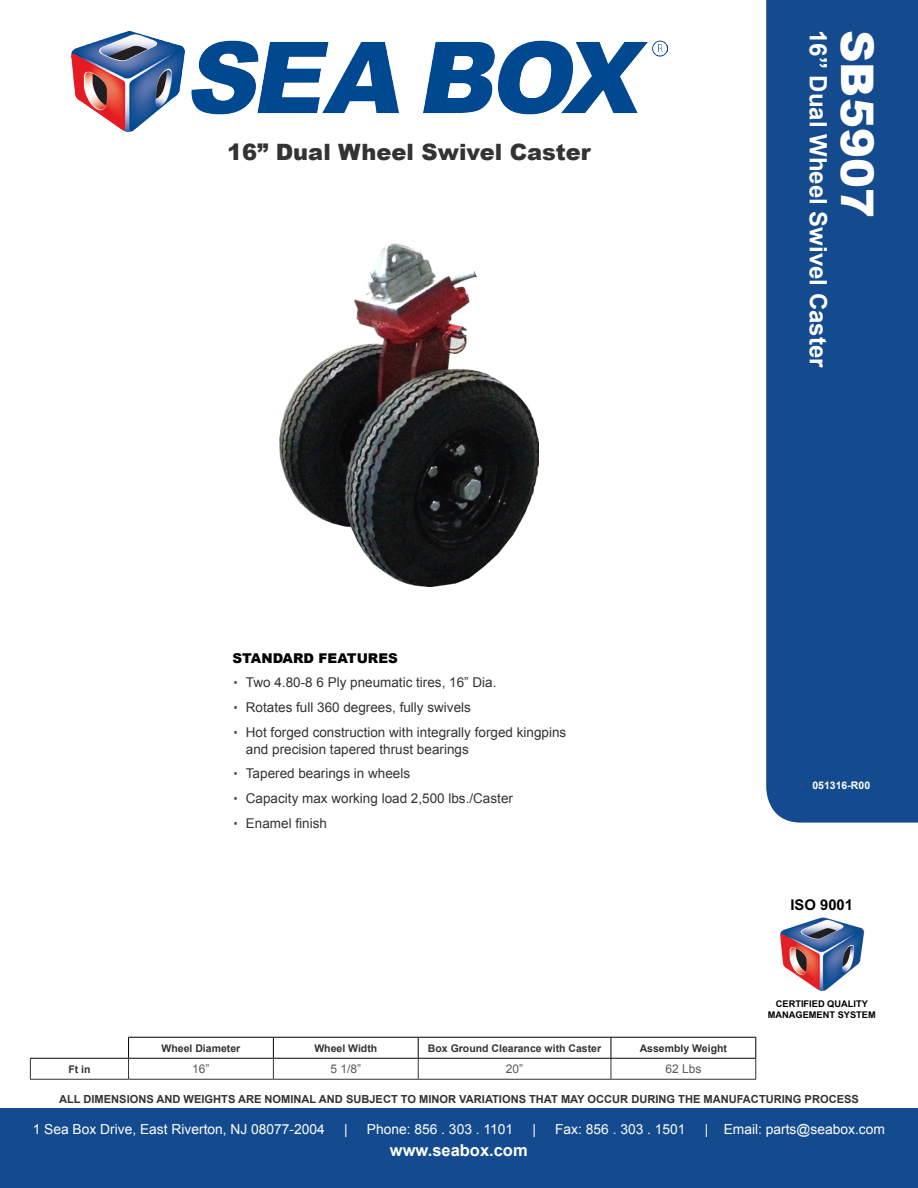
<style>
.page{position:relative;width:918px;height:1188px;background:#fff}
.page>*{position:absolute;margin:0;border:0;box-sizing:border-box;transform-origin:0 0}
.t1{font:900 45px "Arial";color:#fff}
.t2{font:700 24px "Arial";color:#fff}
.t3{font:900 22.5px "Arial";color:#333}
.t4{font:700 16.5px "Arial";color:#fff}
.t5{font:700 14.85px "Arial";color:#000}
.t6{font:13.8px "Arial";color:#fff}
.t7{font:13.5px/16.5px "Arial";color:#333}
.t8{font:900 13.5px "Arial";color:#000}
.t9{font:12px "Arial";color:#58595b}
.t10{font:700 11.1px "Arial";color:#333}
.t11{font:700 10.5px "Arial";color:#333}
.t12{font:700 10.5px "Arial";color:#fff}
.t13{font:700 9.3px/11.1px "Arial";color:#000;text-align:center}
.s1{font-family:"Arial Narrow";font-size:12.75px;color:#4a4a4d}
.s2{font-family:"Arial Narrow";font-weight:400;font-size:12.75px;color:#4a4a4d}
</style>
<div class="page">
<div style="left:766px;top:0;width:152px;height:823px;background:#144a8e"></div>
<img style="left:72px;top:31px;width:596px;height:101px">
<div style="left:0;top:1108px;width:918px;height:80px;background:#144a8e"></div>
<img style="left:780px;top:917px;width:85px;height:74px">
<hr style="left:30px;top:1079px;width:99px;height:1px;background:#333334">
<hr style="left:129px;top:1079px;width:144px;height:1px;background:#333334">
<hr style="left:273px;top:1079px;width:145px;height:1px;background:#333334">
<hr style="left:418px;top:1079px;width:193px;height:1px;background:#333334">
<hr style="left:611px;top:1079px;width:145px;height:1px;background:#333334">
<hr style="left:129px;top:1058px;width:144px;height:1px;background:#000">
<hr style="left:273px;top:1058px;width:145px;height:1px;background:#000">
<hr style="left:418px;top:1058px;width:193px;height:1px;background:#000">
<hr style="left:611px;top:1058px;width:145px;height:1px;background:#000">
<svg style="left:273px;top:1038px;width:1px;height:41px"></svg>
<svg style="left:418px;top:1038px;width:1px;height:41px"></svg>
<svg style="left:611px;top:1038px;width:1px;height:41px"></svg>
<svg style="left:755px;top:1038px;width:1px;height:41px"></svg>
<hr style="left:128px;top:1037px;width:145px;height:1px;background:#000">
<hr style="left:273px;top:1037px;width:145px;height:1px;background:#000">
<hr style="left:418px;top:1037px;width:193px;height:1px;background:#000">
<hr style="left:611px;top:1037px;width:145px;height:1px;background:#000">
<svg style="left:30px;top:1059px;width:1px;height:20px"></svg>
<svg style="left:128px;top:1038px;width:1px;height:41px"></svg>
<hr style="left:30px;top:1058px;width:99px;height:1px;background:#000">
<img style="left:280px;top:243px;width:259px;height:344px">
<h3 class="t3" style="left:227px;top:136px;width:365px">16” Dual Wheel Swivel Caster</h3>
<h2 class="t2" style="left:834px;top:30px;width:339px;rotate:90deg">16” Dual Wheel Swivel Caster</h2>
<h1 class="t1" style="left:890px;top:30px;width:189px;rotate:90deg">SB5907</h1>
<p class="t8" style="left:232px;top:648px;width:167px">STANDARD FEATURES</p>
<p class="t7" style="left:234px;top:675px;width:264px"><span class="s1">•</span> Two 4.80-8 6 Ply pneumatic tires, 16” Dia.</p>
<p class="t7" style="left:234px;top:699px;width:239px"><span class="s1">•</span> Rotates full 360 degrees, fully swivels</p>
<p class="t7" style="left:246px;top:724px;width:322px;text-indent:-12px"><span class="s1">•</span> Hot forged construction with integrally forged kingpins and precision tapered thrust bearings</p>
<p class="t7" style="left:234px;top:766px;width:178px"><span class="s1">•</span> Tapered bearings in wheels</p>
<p class="t7" style="left:234px;top:790px;width:281px"><span class="s1">•</span> Capacity max working load 2,500 lbs./Caster</p>
<p class="t7" style="left:234px;top:815px;width:95px"><span class="s1">•</span> Enamel finish</p>
<p class="t11" style="left:162px;top:1041px;width:80px">Wheel Diameter</p>
<p class="t11" style="left:314px;top:1041px;width:64px">Wheel Width</p>
<p class="t11" style="left:428px;top:1041px;width:175px">Box Ground Clearance with Caster</p>
<p class="t11" style="left:640px;top:1041px;width:89px">Assembly Weight</p>
<p class="t11" style="left:68px;top:1062px;width:24px">Ft in</p>
<p class="t9" style="left:192px;top:1061px;width:19px">16”</p>
<p class="t9" style="left:330px;top:1061px;width:32px">5 1/8”</p>
<p class="t9" style="left:506px;top:1061px;width:19px">20”</p>
<p class="t9" style="left:665px;top:1061px;width:38px">62 Lbs</p>
<p class="t12" style="left:800px;top:778px;width:71px"><span class="s2">•</span> 051316-R00</p>
<p class="t5" style="left:791px;top:895px;width:64px">ISO 9001</p>
<p class="t13" style="left:768px;top:998px;width:110px">CERTIFIED QUALITY<br>MANAGEMENT SYSTEM</p>
<p class="t10" style="left:59px;top:1092px;width:801px">ALL DIMENSIONS AND WEIGHTS ARE NOMINAL AND SUBJECT TO MINOR VARIATIONS THAT MAY OCCUR DURING THE MANUFACTURING PROCESS</p>
<p class="t6" style="left:33px;top:1120px;width:294px">1 Sea Box Drive, East Riverton, NJ 08077-2004</p>
<p class="t6" style="left:344px;top:1120px;width:5px">|</p>
<p class="t6" style="left:367px;top:1120px;width:148px">Phone: 856 . 303 . 1101</p>
<p class="t6" style="left:532px;top:1120px;width:5px">|</p>
<p class="t6" style="left:555px;top:1120px;width:132px">Fax: 856 . 303 . 1501</p>
<p class="t6" style="left:705px;top:1120px;width:182px">| Email: parts@seabox.com</p>
<p class="t4" style="left:390px;top:1140px;width:139px">www.seabox.com</p>
</div>
